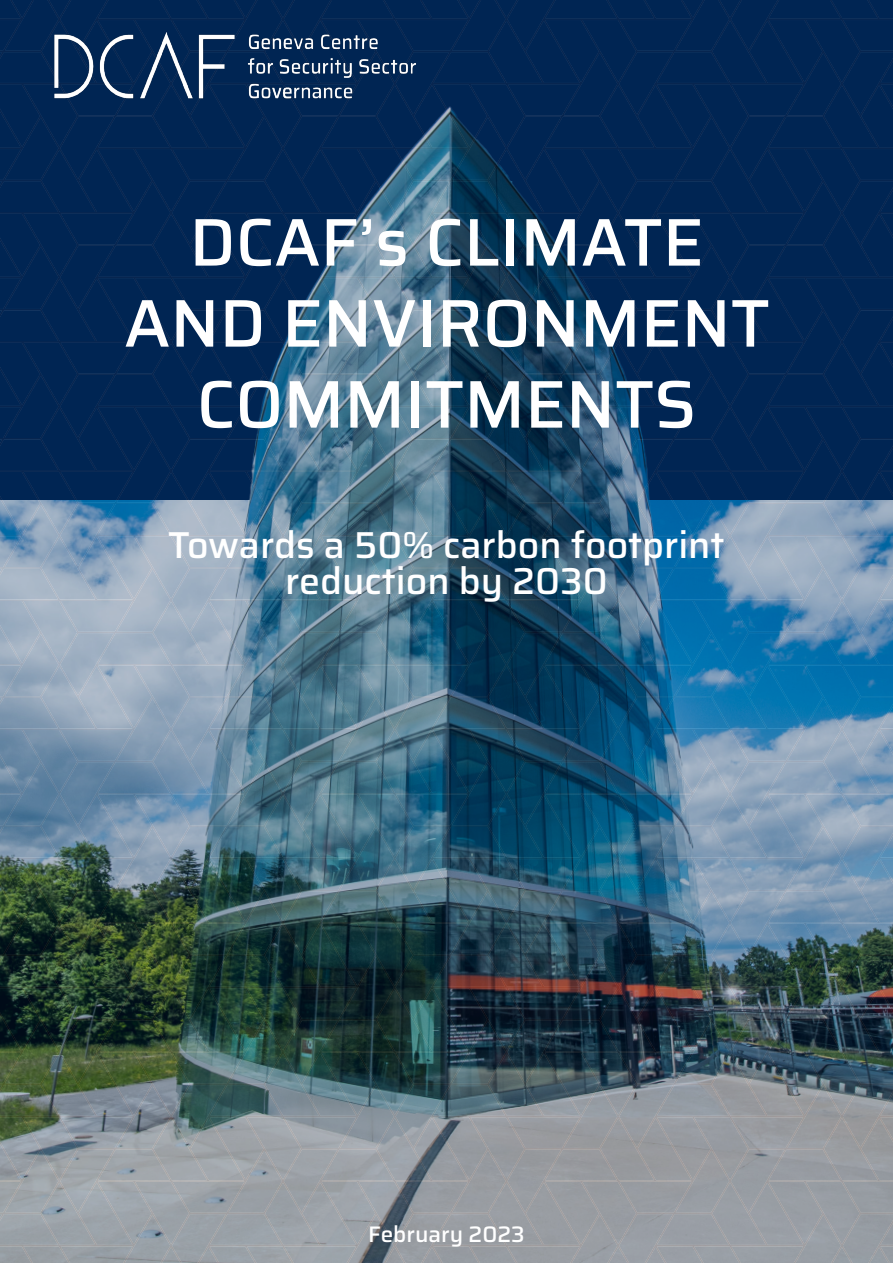
<style>
.page{position:relative;width:893px;height:1263px;background:#fff}
.page>*{position:absolute;margin:0;border:0;box-sizing:border-box;transform-origin:0 0}
.t1{font:500 67.5px/81px "Saira";color:#fff;text-align:center}
.t2{font:500 37.5px/36px "Saira";color:#fff;text-align:center}
.t3{font:500 22.5px "Saira";color:#fff}
</style>
<div class="page">
<img style="left:0;top:0;width:893px;height:1263px">
<img style="left:23px;top:17px;width:414px;height:100px">
<h1 class="t1" style="left:124px;top:199px;width:647px">DCAF’s CLIMATE<br>AND ENVIRONMENT<br>COMMITMENTS</h1>
<p class="t2" style="left:168px;top:526px;width:558px">Towards a 50% carbon footprint reduction by 2030</p>
<p class="t3" style="left:368px;top:1216px;width:158px">February 2023</p>
</div>
